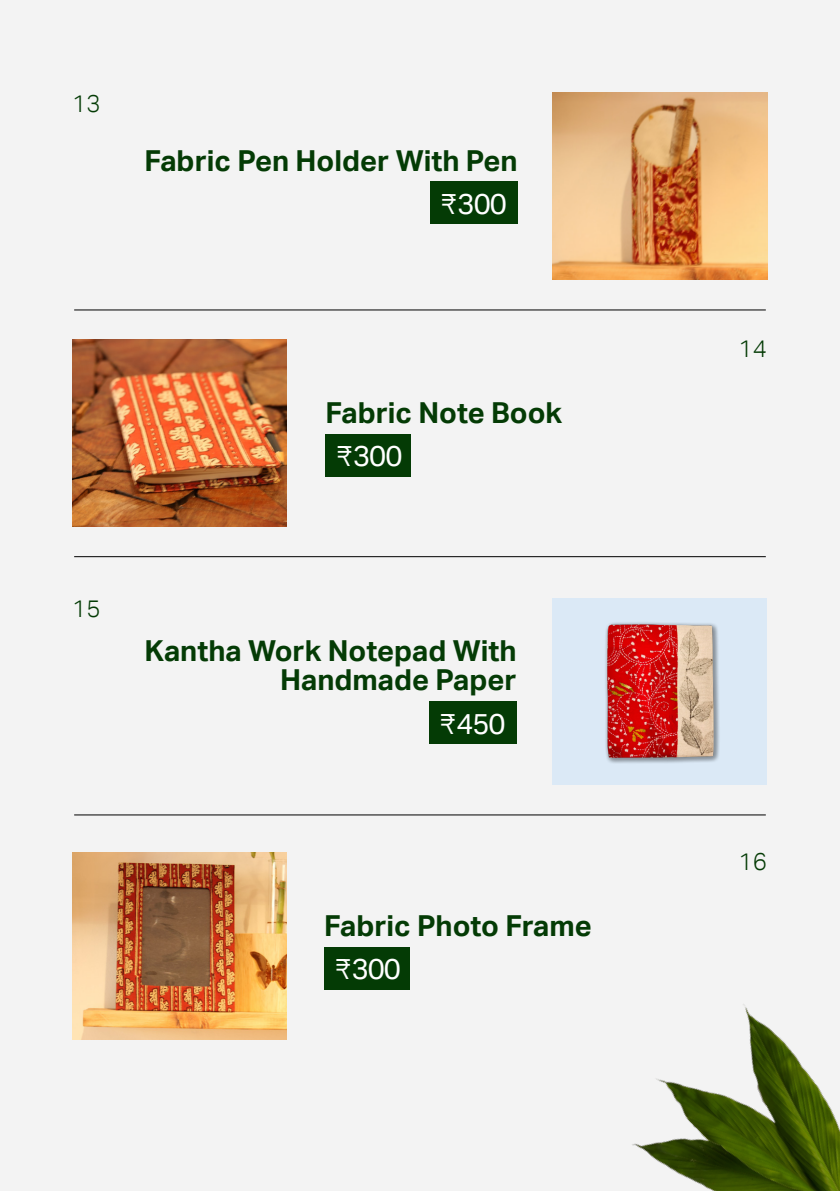
<style>
.page{position:relative;width:840px;height:1191px;background:#fff}
.page>*{position:absolute;margin:0;border:0;box-sizing:border-box;transform-origin:0 0}
.t1{font:700 28.8px/43.2px "Aktiv Grotesk Corp";color:#043b05}
.t2{font:28.8px "Aktiv Grotesk Corp";color:#fff}
.t3{font:300 24px "Aktiv Grotesk Corp";color:#043b05}
.s1{font-family:"Bahnschrift";font-weight:400;font-size:28px;color:#fff}
.s2{font-weight:400;color:#fff}
.s3{font-family:"Bahnschrift";font-size:28px}
</style>
<div class="page">
<div style="left:0;top:0;width:839px;height:1191px;background:#f3f3f3"></div>
<hr style="left:74px;top:556px;width:691px;height:1px;background:#000">
<hr style="left:74px;top:309px;width:691px;height:1px;background:#000">
<img style="left:72px;top:340px;width:215px;height:186px">
<div style="left:429px;top:181px;width:88px;height:43px;background:#043b05"></div>
<img style="left:552px;top:93px;width:214px;height:187px">
<div style="left:325px;top:434px;width:85px;height:42px;background:#043b05"></div>
<div style="left:428px;top:701px;width:88px;height:43px;background:#043b05"></div>
<hr style="left:74px;top:814px;width:691px;height:1px;background:#000">
<img style="left:72px;top:852px;width:215px;height:187px">
<div style="left:324px;top:946px;width:85px;height:43px;background:#043b05"></div>
<div style="left:552px;top:598px;width:214px;height:187px;background:#dbe9f6"></div>
<img style="left:605px;top:622px;width:114px;height:141px">
<img style="left:632px;top:1004px;width:207px;height:187px">
<p class="t3" style="left:72px;top:89px;width:30px">13</p>
<p class="t1" style="left:440px;top:138px;width:79px;text-indent:-296px">Fabric Pen Holder With Pen <span class="s1">₹</span><span class="s2">300</span></p>
<p class="t1" style="left:336px;top:390px;width:228px;text-indent:-10px">Fabric Note Book <span class="s1">₹</span><span class="s2">300</span></p>
<p class="t3" style="left:72px;top:595px;width:30px">15</p>
<p class="t1" style="left:144px;top:636px;width:373px;line-height:28.6px;text-align:right">Kantha Work Notepad With<br>Handmade Paper</p>
<p class="t2" style="left:439px;top:706px;width:68px"><span class="s3">₹</span>450</p>
<p class="t1" style="left:334px;top:903px;width:258px;text-indent:-10px">Fabric Photo Frame <span class="s1">₹</span><span class="s2">300</span></p>
<p class="t3" style="left:738px;top:335px;width:30px">14</p>
<p class="t3" style="left:738px;top:847px;width:30px">16</p>
</div>
